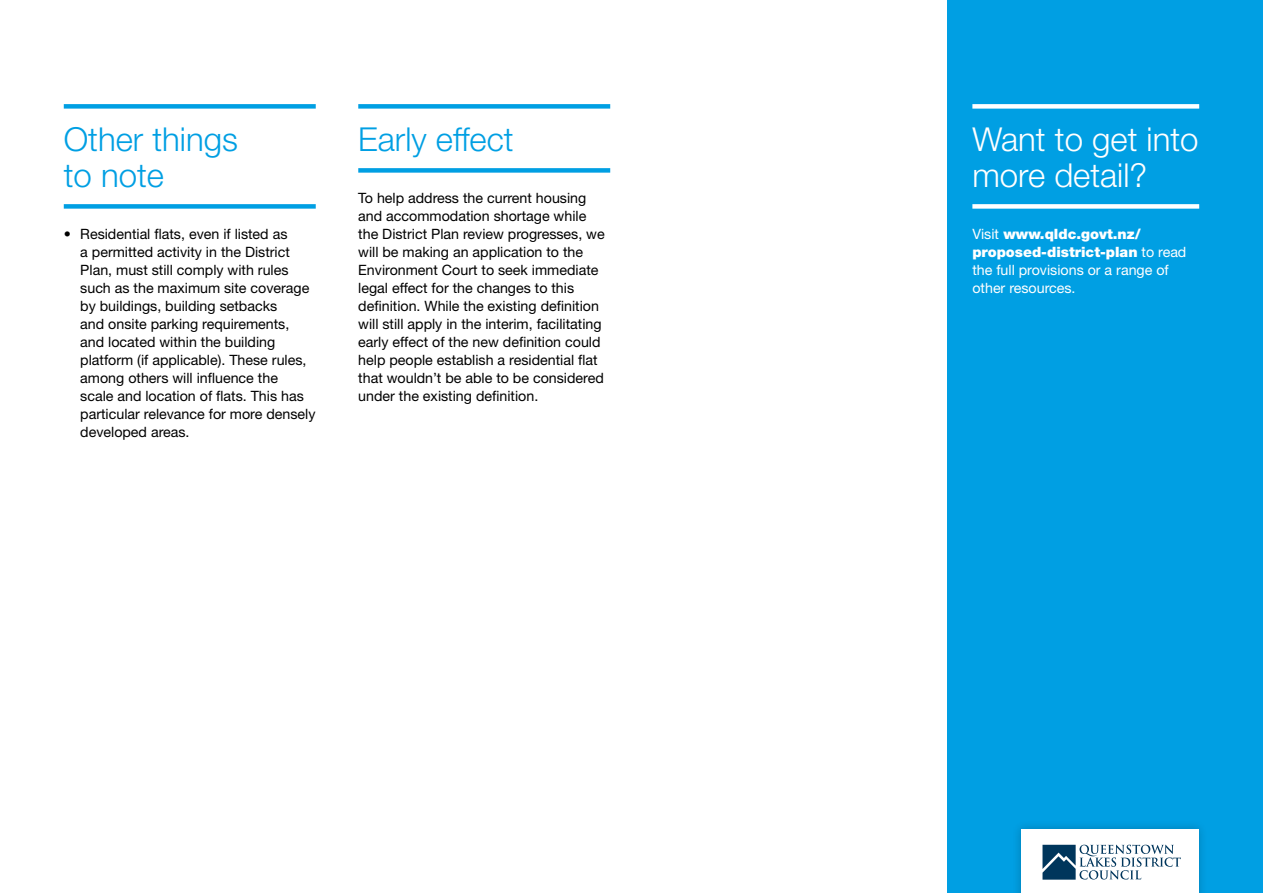
<style>
.page{position:relative;width:1263px;height:893px;background:#fff}
.page>*{position:absolute;margin:0;border:0;box-sizing:border-box;transform-origin:0 0}
.t1{font:300 33px/36px "Helvetica Neue LT Std";color:#009fe3}
.t2{font:300 33px/36px "Helvetica Neue LT Std";color:#fff}
.t3{font:14.25px/18px "Helvetica Neue LT Std";color:#000}
.t4{font:14.25px/18px "Helvetica Neue LT Std";color:#fff}
.s1{font-weight:900}
</style>
<div class="page">
<div style="left:947px;top:0;width:316px;height:893px;background:#009fe3"></div>
<div style="left:972px;top:104px;width:227px;height:5px;background:#fff"></div>
<div style="left:972px;top:204px;width:227px;height:5px;background:#fff"></div>
<div style="left:64px;top:104px;width:252px;height:5px;background:#009fe3"></div>
<div style="left:64px;top:204px;width:252px;height:5px;background:#009fe3"></div>
<div style="left:358px;top:104px;width:252px;height:5px;background:#009fe3"></div>
<div style="left:358px;top:168px;width:252px;height:5px;background:#009fe3"></div>
<div style="left:1012px;top:820px;width:196px;height:73px;background:#000;opacity:.2"></div>
<div style="left:1021px;top:829px;width:178px;height:64px;background:#fff"></div>
<svg style="left:1042px;top:845px;width:139px;height:35px"></svg>
<h1 class="t1" style="left:64px;top:121px;width:176px">Other things to note</h1>
<p class="t3" style="left:80px;top:225px;width:237px;text-indent:-17px">• Residential flats, even if listed as<br>a permitted activity in the District Plan, must still comply with rules such as the maximum site coverage by buildings, building setbacks<br>and onsite parking requirements, and located within the building platform (if applicable). These rules, among others will influence the<br>scale and location of flats. This has particular relevance for more densely developed areas.</p>
<h1 class="t1" style="left:358px;top:121px;width:157px">Early effect</h1>
<p class="t3" style="left:358px;top:189px;width:248px">To help address the current housing and accommodation shortage while the District Plan review progresses, we will be making an application to the Environment Court to seek immediate legal effect for the changes to this definition. While the existing definition will still apply in the interim, facilitating early effect of the new definition could help people establish a residential flat that wouldn’t be able to be considered under the existing definition.</p>
<h1 class="t2" style="left:972px;top:121px;width:228px">Want to get into more detail?</h1>
<p class="t4" style="left:972px;top:225px;width:216px">Visit <span class="s1">www.qldc.govt.nz/ proposed-district-plan</span> to read the full provisions or a range of other resources.</p>
</div>
